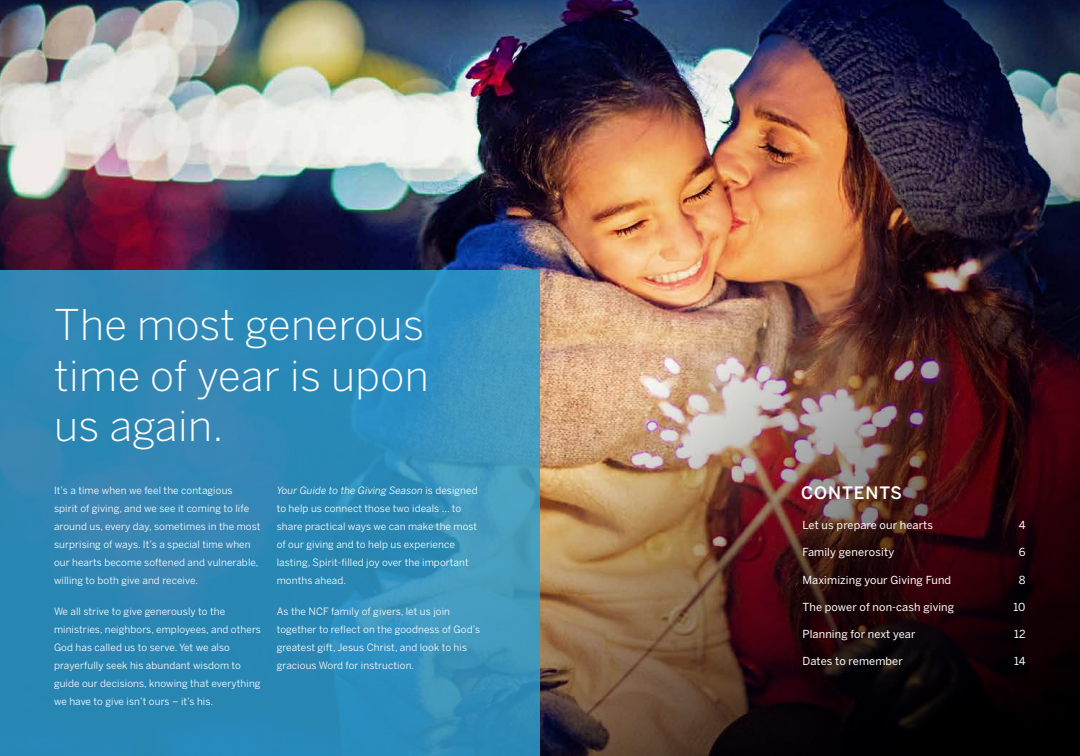
<style>
.page{position:relative;width:1080px;height:756px;background:#fff}
.page>*{position:absolute;margin:0;border:0;box-sizing:border-box;transform-origin:0 0}
.t1{font:300 42px/50.4px "Benton Sans";letter-spacing:.01em;color:#fff;text-align:justify}
.t2{font:500 17px "Benton Sans";letter-spacing:.06em;color:#fff}
.t3{font:11px "Benton Sans";letter-spacing:.01em;color:#fff}
.t4{font:10px/18px "Benton Sans";letter-spacing:.01em;color:#fff}
.s1{font-style:italic}
</style>
<div class="page">
<img style="left:0;top:0;width:1080px;height:756px">
<svg style="left:0;top:270px;width:540px;height:486px;background:#308bb7"></svg>
<h1 class="t1" style="left:54px;top:300px;width:377px">The most generous time of year is upon us again.</h1>
<p class="t4" style="left:54px;top:481px;width:180px">It’s a time when we feel the contagious</p>
<h2 class="t2" style="left:801px;top:482px;width:103px">CONTENTS</h2>
<p class="t4" style="left:54px;top:499px;width:208px">spirit of giving, and we see it coming to life around us, every day, sometimes in the most surprising of ways. It’s a special time when our hearts become softened and vulnerable, willing to both give and receive.</p>
<p class="t4" style="left:54px;top:603px;width:209px">We all strive to give generously to the ministries, neighbors, employees, and others God has called us to serve. Yet we also prayerfully seek his abundant wisdom to guide our decisions, knowing that everything we have to give isn’t ours – it’s his.</p>
<p class="t4" style="left:277px;top:481px;width:202px"><span class="s1">Your Guide to the Giving Season</span> is designed to help us connect those two ideals … to share practical ways we can make the most of our giving and to help us experience lasting, Spirit-filled joy over the important months ahead.</p>
<p class="t4" style="left:277px;top:603px;width:205px">As the NCF family of givers, let us join together to reflect on the goodness of God’s greatest gift, Jesus Christ, and look to his gracious Word for instruction.</p>
<p class="t3" style="left:803px;top:519px;width:132px">Let us prepare our hearts</p>
<p class="t3" style="left:1019px;top:519px;width:8px">4</p>
<p class="t3" style="left:803px;top:546px;width:93px">Family generosity</p>
<p class="t3" style="left:1019px;top:546px;width:8px">6</p>
<p class="t3" style="left:803px;top:573px;width:150px">Maximizing your Giving Fund</p>
<p class="t3" style="left:1019px;top:573px;width:8px">8</p>
<p class="t3" style="left:803px;top:600px;width:153px">The power of non-cash giving</p>
<p class="t3" style="left:1013px;top:600px;width:14px">10</p>
<p class="t3" style="left:803px;top:627px;width:114px">Planning for next year</p>
<p class="t3" style="left:1014px;top:627px;width:13px">12</p>
<p class="t3" style="left:803px;top:655px;width:102px">Dates to remember</p>
<p class="t3" style="left:1014px;top:655px;width:13px">14</p>
</div>
